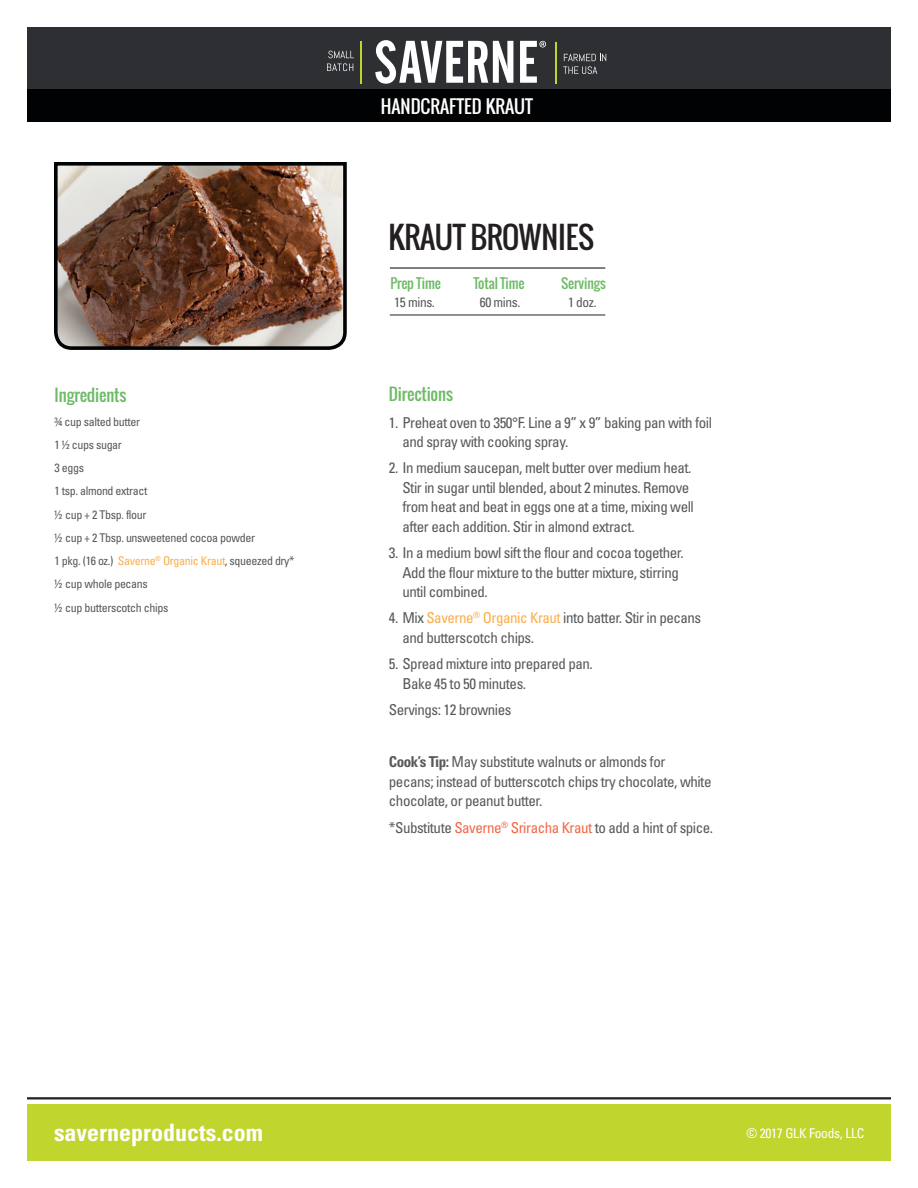
<style>
.page{position:relative;width:918px;height:1188px;background:#fff}
.page>*{position:absolute;margin:0;border:0;box-sizing:border-box;transform-origin:0 0}
.t1{font:30px "Oswald";letter-spacing:-.01em;color:#231f20}
.t2{font:700 condensed 24px "Univers";color:#fff}
.t3{font:18px "Oswald";color:#fff}
.t4{font:16.5px "Oswald";letter-spacing:-.01em;color:#6eba66}
.t5{font:condensed 15px/19.5px "Univers";letter-spacing:-.03em;color:#57585a}
.t6{font:13.5px "Oswald";letter-spacing:-.01em;color:#6eba66}
.t7{font:condensed 13.5px "Univers";letter-spacing:-.03em;color:#57585a}
.t8{font:condensed 13.5px "Univers";letter-spacing:-.02em;color:#fff}
.t9{font:condensed 12px "Univers";letter-spacing:-.03em;color:#57585a}
.s1{color:#faae4b}
.s2{font-weight:700}
.s3{color:#f26747}
</style>
<div class="page">
<hr style="left:27px;top:1097px;width:864px;height:2px;background:#231f20">
<div style="left:27px;top:27px;width:864px;height:73px;background:#2d2f32"></div>
<div style="left:27px;top:89px;width:864px;height:33px;background:#010203"></div>
<div style="left:27px;top:1105px;width:864px;height:56px;background:#c1d52f"></div>
<hr style="left:555px;top:42px;width:1px;height:42px;background:#c1d52f">
<svg style="left:563px;top:54px;width:43px;height:20px"></svg>
<hr style="left:361px;top:41px;width:1px;height:43px;background:#c1d52f">
<svg style="left:327px;top:51px;width:27px;height:20px"></svg>
<svg style="left:375px;top:40px;width:138px;height:44px"></svg>
<svg style="left:520px;top:41px;width:26px;height:42px"></svg>
<hr style="left:390px;top:315px;width:215px;height:1px;background:#231f20">
<hr style="left:390px;top:268px;width:215px;height:1px;background:#010203">
<img style="left:54px;top:162px;width:293px;height:188px">
<p class="t3" style="left:381px;top:92px;width:154px">HANDCRAFTED KRAUT</p>
<p class="t1" style="left:388px;top:214px;width:207px">KRAUT BROWNIES</p>
<p class="t6" style="left:390px;top:273px;width:52px">Prep Time</p>
<p class="t6" style="left:474px;top:273px;width:53px">Total Time</p>
<p class="t6" style="left:561px;top:273px;width:46px">Servings</p>
<p class="t4" style="left:55px;top:383px;width:73px">Ingredients</p>
<p class="t9" style="left:55px;top:414px;width:87px">¾ cup salted butter</p>
<p class="t9" style="left:55px;top:437px;width:69px">1 ½ cups sugar</p>
<p class="t9" style="left:55px;top:460px;width:31px">3 eggs</p>
<p class="t9" style="left:55px;top:484px;width:94px">1 tsp. almond extract</p>
<p class="t9" style="left:55px;top:507px;width:93px">½ cup + 2 Tbsp. flour</p>
<p class="t9" style="left:55px;top:530px;width:202px">½ cup + 2 Tbsp. unsweetened cocoa powder</p>
<p class="t9" style="left:55px;top:553px;width:241px">1 pkg. (16 oz.) <span class="s1">Saverne</span><sup>®</sup> <span class="s1">Organic Kraut</span>, squeezed dry*</p>
<p class="t9" style="left:55px;top:577px;width:95px">½ cup whole pecans</p>
<p class="t9" style="left:55px;top:600px;width:115px">½ cup butterscotch chips</p>
<p class="t7" style="left:394px;top:294px;width:42px">15 mins.</p>
<p class="t7" style="left:480px;top:294px;width:42px">60 mins.</p>
<p class="t7" style="left:568px;top:294px;width:30px">1 doz.</p>
<p class="t4" style="left:389px;top:382px;width:66px">Directions</p>
<p class="t5" style="left:402px;top:412px;width:311px;text-indent:-14px">1. Preheat oven to 350°F. Line a 9” x 9” baking pan with foil and spray with cooking spray.</p>
<p class="t5" style="left:402px;top:458px;width:293px;text-indent:-14px">2. In medium saucepan, melt butter over medium heat.<br>Stir in sugar until blended, about 2 minutes. Remove from heat and beat in eggs one at a time, mixing well after each addition. Stir in almond extract.</p>
<p class="t5" style="left:402px;top:543px;width:283px;text-indent:-14px">3. In a medium bowl sift the flour and cocoa together.<br>Add the flour mixture to the butter mixture, stirring until combined.</p>
<p class="t5" style="left:402px;top:608px;width:300px;text-indent:-14px">4. Mix <span class="s1">Saverne</span><sup>®</sup> <span class="s1">Organic Kraut</span> into batter. Stir in pecans and butterscotch chips.</p>
<p class="t5" style="left:402px;top:654px;width:192px;text-indent:-14px">5. Spread mixture into prepared pan.<br>Bake 45 to 50 minutes.</p>
<p class="t5" style="left:389px;top:700px;width:124px">Servings: 12 brownies</p>
<p class="t5" style="left:389px;top:752px;width:324px"><span class="s2">Cook’s Tip:</span> May substitute walnuts or almonds for pecans; instead of butterscotch chips try chocolate, white chocolate, or peanut butter.</p>
<p class="t5" style="left:389px;top:817px;width:326px">*Substitute <span class="s3">Saverne</span><sup>®</sup> <span class="s3">Sriracha Kraut</span> to add a hint of spice.</p>
<h2 class="t2" style="left:54px;top:1117px;width:211px">saverneproducts.com</h2>
<p class="t8" style="left:746px;top:1125px;width:119px">© 2017 GLK Foods, LLC</p>
</div>
